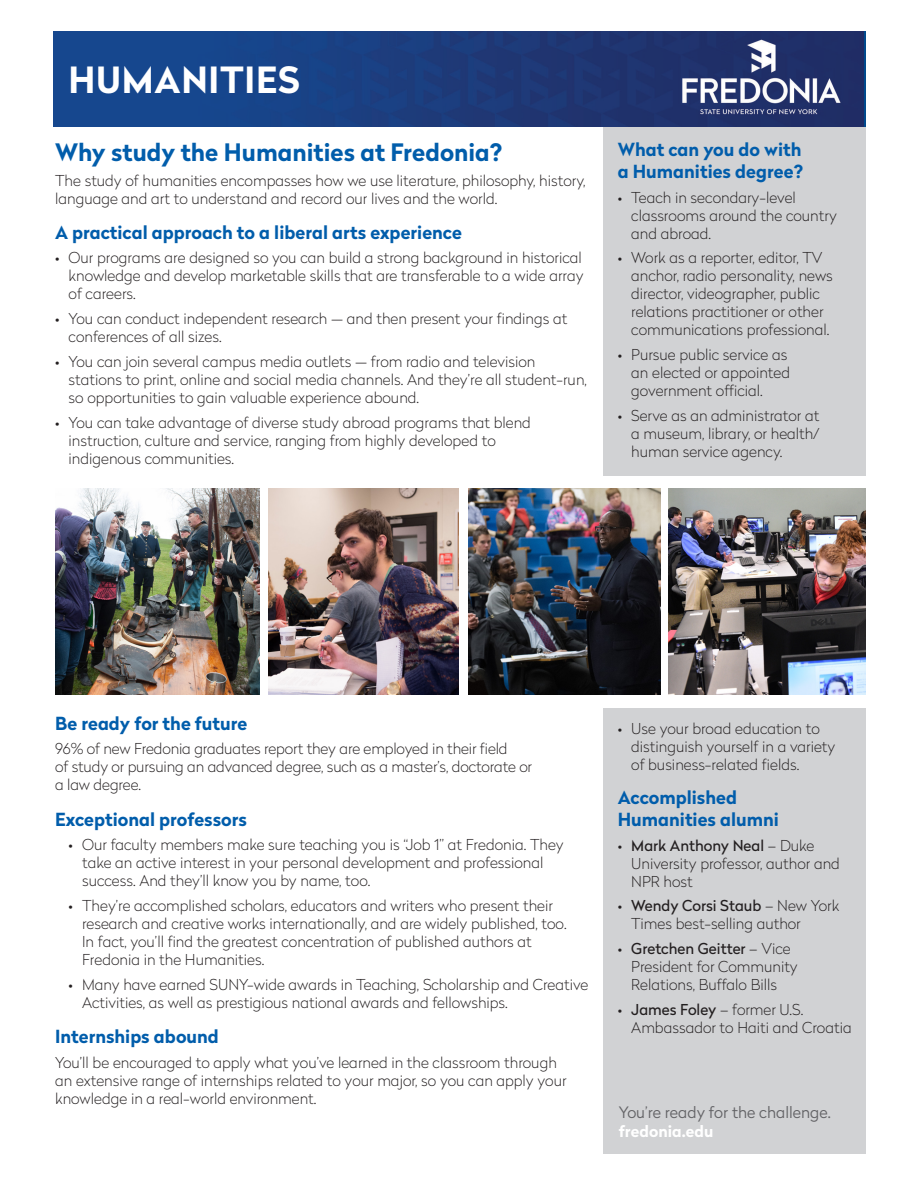
<style>
.page{position:relative;width:918px;height:1188px;background:#fff}
.page>*{position:absolute;margin:0;border:0;box-sizing:border-box;transform-origin:0 0}
.t1{font:700 36px "Radikal";letter-spacing:.02em;color:#fff}
.t2{font:700 24px "Radikal";color:#015dab}
.t3{font:700 18px/21.6px "Radikal";color:#015dab}
.t4{font:300 15.75px/18.8px "Radikal";color:#636366}
.t5{font:100 15px/18px "Radikal";color:#231f20}
.s1{font-weight:400}
.s2{font-weight:700;color:#fff}
</style>
<div class="page">
<div style="left:603px;top:116px;width:263px;height:1037px;background:#d1d2d4"></div>
<img style="left:54px;top:32px;width:810px;height:95px">
<div style="left:2px;top:476px;width:916px;height:232px;background:#fff"></div>
<img style="left:269px;top:488px;width:190px;height:207px">
<img style="left:468px;top:488px;width:192px;height:207px">
<img style="left:56px;top:488px;width:204px;height:207px">
<img style="left:669px;top:488px;width:197px;height:207px">
<p class="t1" style="left:68px;top:53px;width:233px">HUMANITIES</p>
<p class="t2" style="left:55px;top:135px;width:449px">Why study the Humanities at Fredonia?</p>
<p class="t5" style="left:55px;top:171px;width:532px">The study of humanities encompasses how we use literature, philosophy, history, language and art to understand and record our lives and the world.</p>
<p class="t3" style="left:55px;top:221px;width:408px">A practical approach to a liberal arts experience</p>
<p class="t5" style="left:69px;top:249px;width:516px;text-align:justify;text-indent:-14px">• Our programs are designed so you can build a strong background in historical knowledge and develop marketable skills that are transferable to a wide array of careers.</p>
<p class="t5" style="left:69px;top:309px;width:500px;text-indent:-14px">• You can conduct independent research — and then present your findings at conferences of all sizes.</p>
<p class="t5" style="left:69px;top:352px;width:520px;text-indent:-14px">• You can join several campus media outlets — from radio and television stations to print, online and social media channels. And they’re all student-run, so opportunities to gain valuable experience abound.</p>
<p class="t5" style="left:69px;top:413px;width:464px;text-indent:-14px">• You can take advantage of diverse study abroad programs that blend instruction, culture and service, ranging from highly developed to indigenous communities.</p>
<p class="t3" style="left:618px;top:139px;width:187px">What can you do with a Humanities degree?</p>
<p class="t5" style="left:631px;top:188px;width:207px;text-indent:-14px">• Teach in secondary-level classrooms around the country and abroad.</p>
<p class="t5" style="left:631px;top:249px;width:203px;text-indent:-14px">• Work as a reporter, editor, TV anchor, radio personality, news director, videographer, public relations practitioner or other communications professional.</p>
<p class="t5" style="left:631px;top:345px;width:160px;text-indent:-14px">• Pursue public service as an elected or appointed government official.</p>
<p class="t5" style="left:631px;top:406px;width:190px;text-align:justify;text-indent:-14px">• Serve as an administrator at a museum, library, or health/ human service agency.</p>
<p class="t3" style="left:55px;top:712px;width:194px">Be ready for the future</p>
<p class="t5" style="left:55px;top:740px;width:478px">96% of new Fredonia graduates report they are employed in their field<br>of study or pursuing an advanced degree, such as a master’s, doctorate or a law degree.</p>
<p class="t3" style="left:55px;top:808px;width:193px">Exceptional professors</p>
<p class="t5" style="left:82px;top:835px;width:483px;text-indent:-14px">• Our faculty members make sure teaching you is “Job 1” at Fredonia. They take an active interest in your personal development and professional success. And they’ll know you by name, too.</p>
<p class="t5" style="left:82px;top:896px;width:486px;text-indent:-14px">• They’re accomplished scholars, educators and writers who present their research and creative works internationally, and are widely published, too.<br>In fact, you’ll find the greatest concentration of published authors at Fredonia in the Humanities.</p>
<p class="t5" style="left:82px;top:975px;width:508px;text-indent:-14px">• Many have earned SUNY-wide awards in Teaching, Scholarship and Creative<br>Activities, as well as prestigious national awards and fellowships.</p>
<p class="t3" style="left:55px;top:1025px;width:165px">Internships abound</p>
<p class="t5" style="left:55px;top:1053px;width:513px">You’ll be encouraged to apply what you’ve learned in the classroom through an extensive range of internships related to your major, so you can apply your knowledge in a real-world environment.</p>
<p class="t5" style="left:631px;top:719px;width:206px;text-indent:-14px">• Use your broad education to distinguish yourself in a variety of business-related fields.</p>
<p class="t3" style="left:618px;top:787px;width:163px">Accomplished<br>Humanities alumni</p>
<p class="t5" style="left:631px;top:836px;width:210px;text-indent:-14px">• <span class="s1">Mark Anthony Neal</span> – Duke<br>University professor, author and<br>NPR host</p>
<p class="t5" style="left:631px;top:896px;width:209px;text-indent:-14px">• <span class="s1">Wendy Corsi Staub</span> – New York<br>Times best-selling author</p>
<p class="t5" style="left:631px;top:939px;width:168px;text-indent:-14px">• <span class="s1">Gretchen Geitter</span> – Vice<br>President for Community<br>Relations, Buffalo Bills</p>
<p class="t5" style="left:631px;top:1000px;width:222px;text-indent:-14px">• <span class="s1">James Foley</span> – former U.S.<br>Ambassador to Haiti and Croatia</p>
<p class="t4" style="left:619px;top:1102px;width:213px">You’re ready for the challenge. <span class="s2">fredonia.edu</span></p>
</div>
